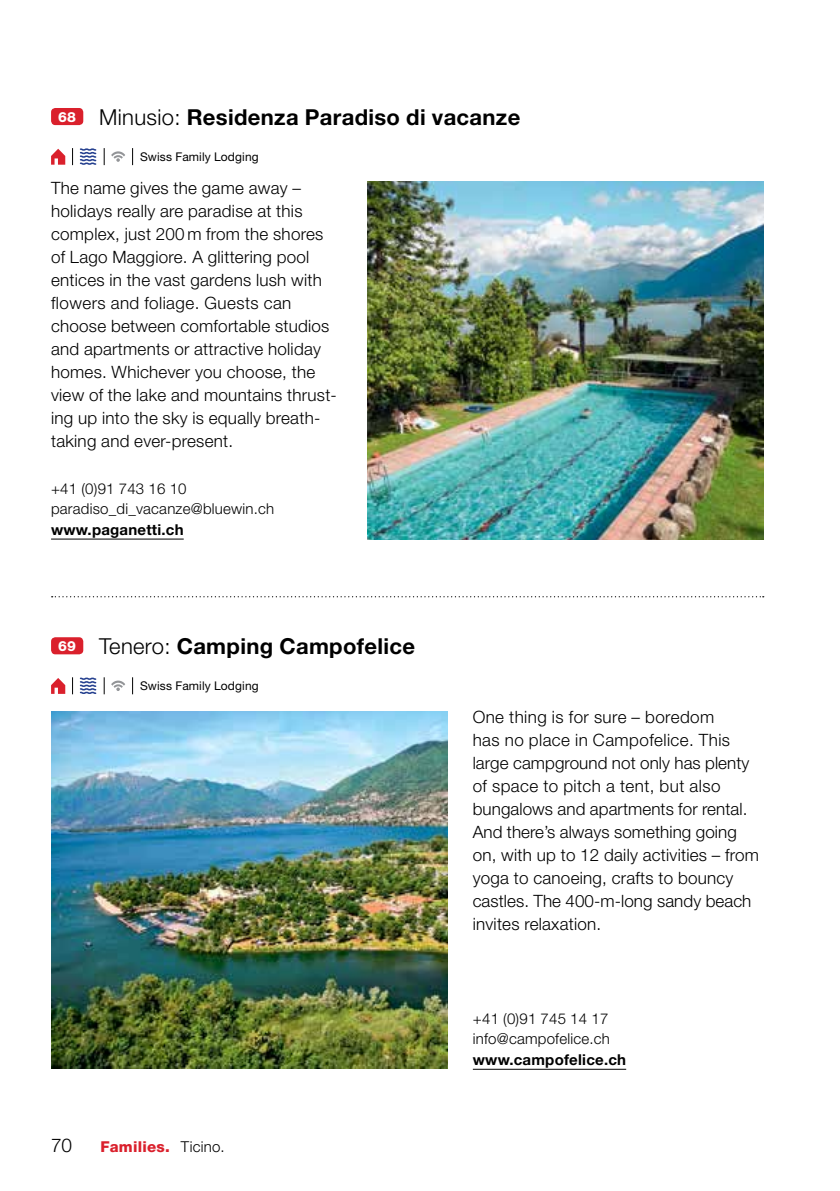
<style>
.page{position:relative;width:840px;height:1191px;background:#fff}
.page>*{position:absolute;margin:0;border:0;box-sizing:border-box;transform-origin:0 0}
.t1{font:700 22px "Helvetica Neue LT Pro";letter-spacing:.015em;color:#000}
.t2{font:300 19px "Helvetica Neue LT Pro";color:#000}
.t3{font:300 17px/23px "Helvetica Neue LT Pro";letter-spacing:.015em;color:#000}
.t4{font:300 15px/20px "Helvetica Neue LT Pro";letter-spacing:.015em;color:#000}
.t5{font:700 15px "Helvetica Neue LT Pro";letter-spacing:.015em;color:#000}
.t6{font:800 15px "Helvetica Neue LT Pro";letter-spacing:.015em;color:#da202c}
.t7{font:12px "Helvetica Neue LT Pro";letter-spacing:.01em;color:#000}
.s1{font-weight:300}
.s2{font-weight:300;color:#000}
</style>
<div class="page">
<img style="left:367px;top:182px;width:396px;height:357px">
<img style="left:51px;top:711px;width:396px;height:357px">
<svg style="left:111px;top:151px;width:14px;height:11px"></svg>
<svg style="left:104px;top:148px;width:1px;height:17px"></svg>
<svg style="left:132px;top:148px;width:1px;height:17px"></svg>
<svg style="left:80px;top:148px;width:16px;height:17px"></svg>
<svg style="left:51px;top:149px;width:14px;height:16px"></svg>
<svg style="left:72px;top:148px;width:1px;height:17px"></svg>
<svg style="left:111px;top:680px;width:14px;height:11px"></svg>
<svg style="left:104px;top:677px;width:1px;height:17px"></svg>
<svg style="left:132px;top:677px;width:1px;height:17px"></svg>
<svg style="left:80px;top:677px;width:16px;height:17px"></svg>
<svg style="left:51px;top:678px;width:14px;height:16px"></svg>
<svg style="left:72px;top:677px;width:1px;height:17px"></svg>
<svg style="left:52px;top:596px;width:711px;height:1px"></svg>
<div style="left:51px;top:637px;width:32px;height:17px;background:#da202c;border-radius:4px"></div>
<div style="left:51px;top:108px;width:32px;height:17px;background:#da202c;border-radius:4px"></div>
<hr style="left:51px;top:539px;width:133px;height:1px;background:#000">
<hr style="left:472px;top:1069px;width:154px;height:1px;background:#000">
<p class="t1" style="left:58px;top:103px;width:463px"><sup>68</sup> <span class="s1">Minusio:</span> Residenza Paradiso di vacanze</p>
<p class="t7" style="left:140px;top:149px;width:120px">Swiss Family Lodging</p>
<p class="t3" style="left:51px;top:176px;width:287px">The name gives the game away – holidays really are paradise at this complex, just 200 m from the shores of Lago Maggiore. A glittering pool entices in the vast gardens lush with flowers and foliage. Guests can choose between comfortable studios and apartments or attractive holiday homes. Whichever you choose, the view of the lake and mountains thrust&shy;ing up into the sky is equally breath&shy;taking and ever-present.</p>
<p class="t4" style="left:51px;top:478px;width:225px">+41 (0)91 743 16 10 paradiso_di_vacanze@bluewin.ch</p>
<p class="t5" style="left:51px;top:520px;width:134px">www.paganetti.ch</p>
<p class="t1" style="left:58px;top:632px;width:358px"><sup>69</sup> <span class="s1">Tenero:</span> Camping Campofelice</p>
<p class="t7" style="left:140px;top:678px;width:120px">Swiss Family Lodging</p>
<p class="t2" style="left:51px;top:1134px;width:23px">70</p>
<p class="t6" style="left:100px;top:1138px;width:126px">Families. <span class="s2">Ticino.</span></p>
<p class="t3" style="left:472px;top:705px;width:288px">One thing is for sure – boredom<br>has no place in Campofelice. This large campground not only has plenty of space to pitch a tent, but also bungalows and apartments for rental.<br>And there’s always something going on, with up to 12 daily activities – from yoga to canoeing, crafts to bouncy castles. The 400-m-long sandy beach invites relaxation.</p>
<p class="t4" style="left:472px;top:1008px;width:138px">+41 (0)91 745 14 17 info@campofelice.ch</p>
<p class="t5" style="left:472px;top:1050px;width:155px">www.campofelice.ch</p>
</div>
